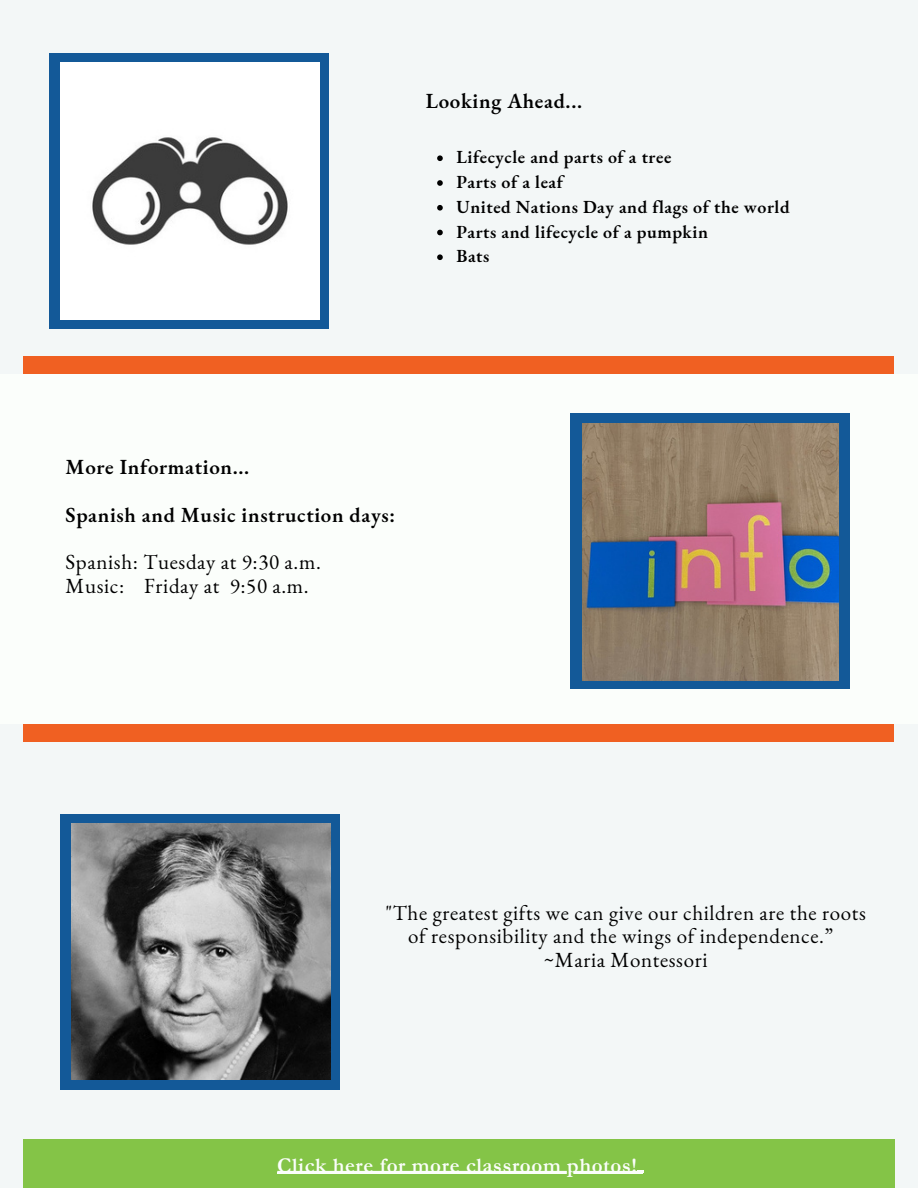
<style>
.page{position:relative;width:918px;height:1188px;background:#f3f7f7}
.page>*{position:absolute;margin:0;border:0;box-sizing:border-box;transform-origin:0 0}
.t1{font:21px/23.7px "EB Garamond";letter-spacing:.03em;color:#000}
.t2{font:600 21px "EB Garamond";letter-spacing:.03em;color:#000}
.t3{font:700 21px "Garamond";letter-spacing:.03em;color:#fbfefb}
.t4{font:600 18px "EB Garamond";letter-spacing:.03em;color:#000}
</style>
<div class="page">
<div style="left:49px;top:53px;width:280px;height:276px;background:#135998"></div>
<div style="left:24px;top:357px;width:870px;height:385px;background:#f06022"></div>
<div style="left:0;top:375px;width:918px;height:348px;background:#fbfefb"></div>
<div style="left:24px;top:1139px;width:870px;height:49px;background:#84c447"></div>
<img style="left:61px;top:63px;width:258px;height:256px">
<div style="left:570px;top:414px;width:280px;height:275px;background:#135998"></div>
<img style="left:582px;top:424px;width:257px;height:256px">
<div style="left:61px;top:814px;width:279px;height:275px;background:#135998"></div>
<img style="left:72px;top:823px;width:258px;height:257px">
<svg style="left:437px;top:155px;width:6px;height:6px"></svg>
<svg style="left:437px;top:180px;width:6px;height:6px"></svg>
<svg style="left:437px;top:205px;width:6px;height:6px"></svg>
<svg style="left:437px;top:230px;width:6px;height:5px"></svg>
<svg style="left:437px;top:254px;width:6px;height:6px"></svg>
<svg style="left:277px;top:1171px;width:366px;height:3px"></svg>
<p class="t2" style="left:426px;top:87px;width:158px">Looking Ahead...</p>
<h1 class="t4" style="left:456px;top:145px;width:216px">Lifecycle and parts of a tree</h1>
<h1 class="t4" style="left:456px;top:170px;width:108px">Parts of a leaf</h1>
<h2 class="t4" style="left:456px;top:195px;width:335px">United Nations Day and flags of the world</h2>
<p class="t4" style="left:456px;top:219px;width:253px">Parts and lifecycle of a pumpkin</p>
<p class="t4" style="left:456px;top:244px;width:34px">Bats</p>
<p class="t2" style="left:66px;top:453px;width:185px">More Information...</p>
<p class="t2" style="left:66px;top:501px;width:331px">Spanish and Music instruction days:</p>
<p class="t1" style="left:66px;top:550px;width:257px">Spanish: Tuesday at 9:30 a.m.<br>Music: Friday at 9:50 a.m.</p>
<h2 class="t1" style="left:385px;top:900px;width:482px;text-align:center">"The greatest gifts we can give our children are the roots of responsibility and the wings of independence.” ~Maria Montessori</h2>
<h1 class="t3" style="left:277px;top:1153px;width:361px">Click here for more classroom photos!</h1>
</div>
